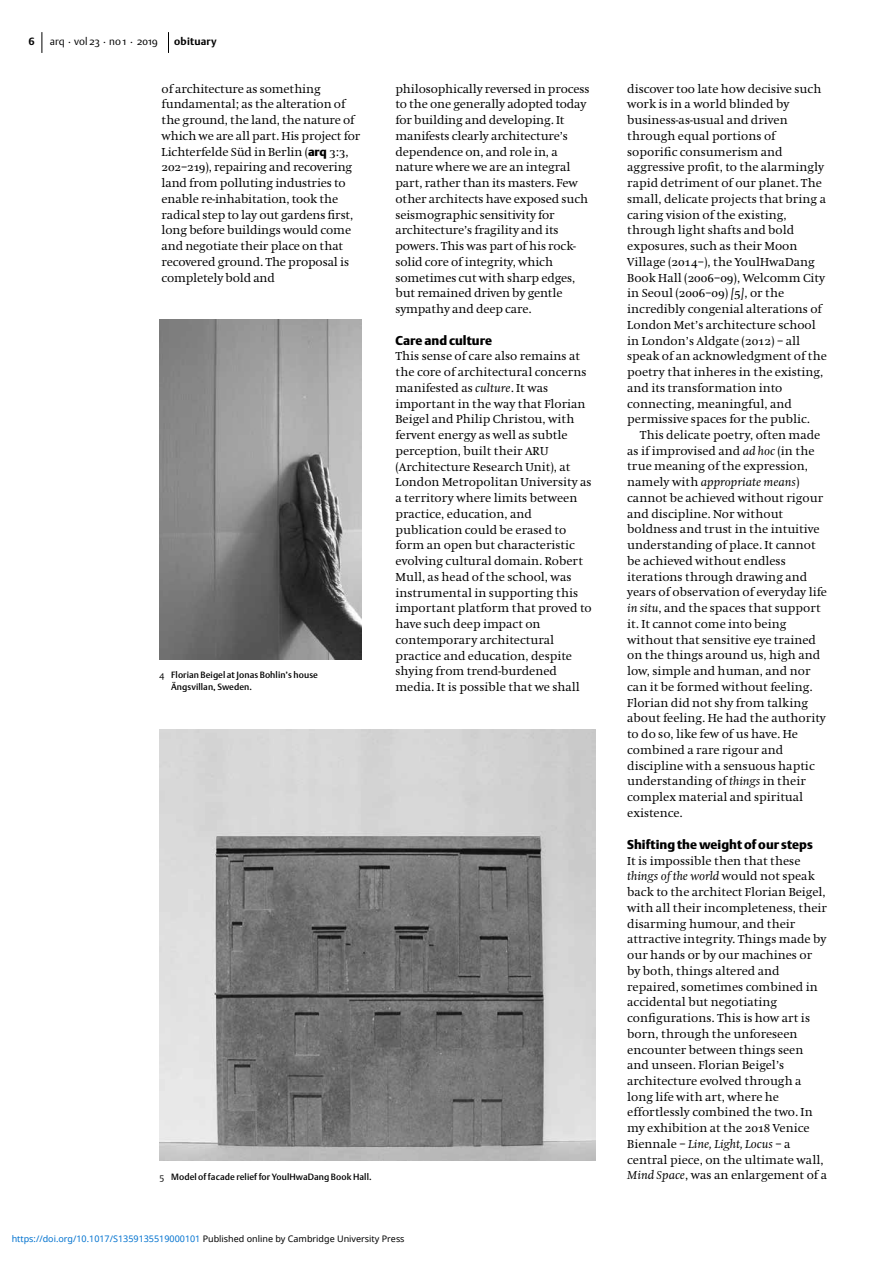
<style>
.page{position:relative;width:893px;height:1263px;background:#fff}
.page>*{position:absolute;margin:0;border:0;box-sizing:border-box;transform-origin:0 0}
.t1{font:12.75px "DTL Argo ST Black";color:#000}
.t2{font:12px/15.8px "Hollander";color:#000}
.t3{font:10.5px "DTL Argo ST Light";letter-spacing:.005em;color:#000}
.t4{font:700 10.5px "DTL Argo ST";letter-spacing:.02em;color:#000}
.t5{font:9px/12px "DTL Argo ST Medium";letter-spacing:.01em;color:#000}
.t6{font:9px "Noto Sans";color:#0172cf}
.s1{font-family:"DTL Argo ST Black"}
.s2{font-family:"Hollander SC"}
.s3{font-style:italic}
.s4{font-family:"DTL Argo ST Light"}
.s5{color:#000}
</style>
<div class="page">
<svg style="left:42px;top:32px;width:1px;height:21px"></svg>
<svg style="left:168px;top:32px;width:1px;height:21px"></svg>
<img style="left:159px;top:320px;width:202px;height:339px">
<img style="left:159px;top:729px;width:436px;height:432px">
<p class="t4" style="left:28px;top:35px;width:8px">6</p>
<p class="t4" style="left:174px;top:35px;width:44px">obituary</p>
<p class="t2" style="left:162px;top:81px;width:200px">of architecture as something fundamental; as the alteration of the ground, the land, the nature of which we are all part. His project for Lichterfelde Süd in Berlin (<span class="s1">arq</span> <span class="s2">3</span>:<span class="s2">3</span>, <span class="s2">202</span>–<span class="s2">219</span>), repairing and recovering land from polluting industries to enable re-inhabitation, took the radical step to lay out gardens first, long before buildings would come and negotiate their place on that recovered ground. The proposal is completely bold and</p>
<p class="t2" style="left:395px;top:81px;width:196px">philosophically reversed in process to the one generally adopted today for building and developing. It manifests clearly architecture’s dependence on, and role in, a nature where we are an integral part, rather than its masters. Few other architects have exposed such seismographic sensitivity for architecture’s fragility and its powers. This was part of his rock&shy;solid core of integrity, which sometimes cut with sharp edges, but remained driven by gentle sympathy and deep care.</p>
<p class="t1" style="left:395px;top:333px;width:98px">Care and culture</p>
<p class="t2" style="left:395px;top:349px;width:198px">This sense of care also remains at the core of architectural concerns manifested as <span class="s3">culture</span>. It was important in the way that Florian<br>Beigel and Philip Christou, with fervent energy as well as subtle perception, built their ARU (Architecture Research Unit), at<br>London Metropolitan University as a territory where limits between practice, education, and publication could be erased to form an open but characteristic evolving cultural domain. Robert<br>Mull, as head of the school, was instrumental in supporting this important platform that proved to have such deep impact on contemporary architectural practice and education, despite shying from trend-burdened media. It is possible that we shall</p>
<p class="t3" style="left:50px;top:35px;width:110px">arq . vol 23 . no 1 . 2019</p>
<p class="t5" style="left:171px;top:668px;width:148px;text-indent:-12px"><span class="s4">4</span> Florian Beigel at Jonas Bohlin’s house<br>Ängsvillan, Sweden.</p>
<p class="t5" style="left:159px;top:1171px;width:214px"><span class="s4">5</span> Model of facade relief for YoulHwaDang Book Hall.</p>
<p class="t6" style="left:12px;top:1232px;width:394px">https://doi.org/10.1017/S1359135519000101 <span class="s5">Published online by Cambridge University Press</span></p>
<p class="t2" style="left:627px;top:81px;width:201px">discover too late how decisive such work is in a world blinded by business-as-usual and driven through equal portions of soporific consumerism and aggressive profit, to the alarmingly rapid detriment of our planet. The small, delicate projects that bring a caring vision of the existing, through light shafts and bold exposures, such as their Moon<br>Village (<span class="s2">2014–</span>), the YoulHwaDang<br>Book Hall (<span class="s2">2006–09</span>), Welcomm City in Seoul (<span class="s2">2006–09</span>) <span class="s3">[</span><span class="s2">5</span><span class="s3">]</span>, or the incredibly congenial alterations of<br>London Met’s architecture school in London’s Aldgate (<span class="s2">2012</span>) – all speak of an acknowledgment of the poetry that inheres in the existing, and its transformation into connecting, meaningful, and permissive spaces for the public.</p>
<p class="t2" style="left:627px;top:427px;width:201px;text-indent:13px">This delicate poetry, often made as if improvised and <span class="s3">ad hoc</span> (in the true meaning of the expression, namely with <span class="s3">appropriate means</span>) cannot be achieved without rigour and discipline. Nor without boldness and trust in the intuitive understanding of place. It cannot be achieved without endless iterations through drawing and years of observation of everyday life <span class="s3">in situ</span>, and the spaces that support it. It cannot come into being without that sensitive eye trained on the things around us, high and low, simple and human, and nor can it be formed without feeling.<br>Florian did not shy from talking about feeling. He had the authority to do so, like few of us have. He combined a rare rigour and discipline with a sensuous haptic understanding of <span class="s3">things</span> in their complex material and spiritual existence.</p>
<p class="t1" style="left:627px;top:837px;width:187px">Shifting the weight of our steps</p>
<p class="t2" style="left:627px;top:853px;width:201px">It is impossible then that these <span class="s3">things of the world</span> would not speak back to the architect Florian Beigel, with all their incompleteness, their disarming humour, and their attractive integrity. Things made by our hands or by our machines or by both, things altered and repaired, sometimes combined in accidental but negotiating configurations. This is how art is born, through the unforeseen encounter between things seen and unseen. Florian Beigel’s architecture evolved through a long life with art, where he effortlessly combined the two. In my exhibition at the <span class="s2">2018</span> Venice<br>Biennale – <span class="s3">Line, Light, Locus</span> – a central piece, on the ultimate wall,<br><span class="s3">Mind Space</span>, was an enlargement of a</p>
</div>
